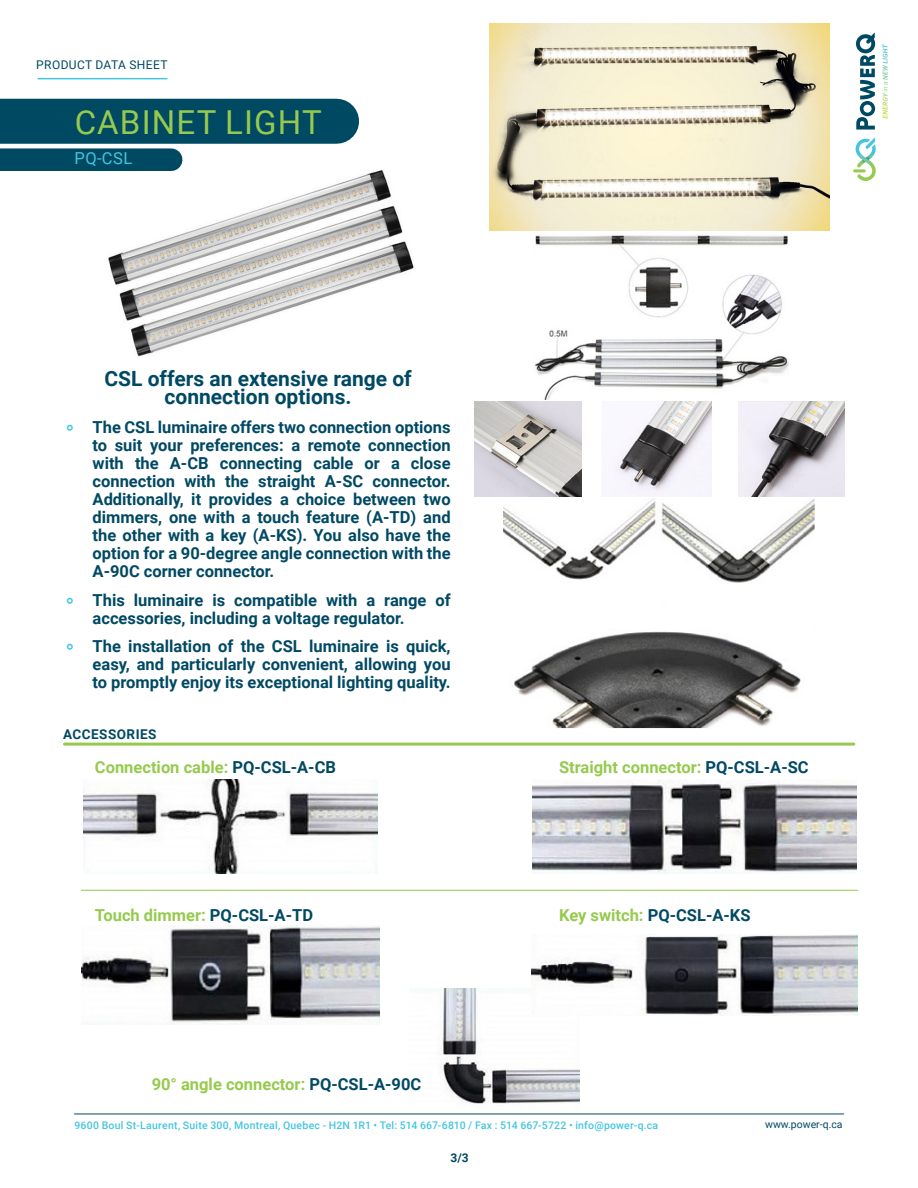
<style>
.page{position:relative;width:918px;height:1188px;background:#fff}
.page>*{position:absolute;margin:0;border:0;box-sizing:border-box;transform-origin:0 0}
.t1{font:33px "Roboto";letter-spacing:.035em;color:#96ca4e}
.t2{font:700 21px/18px "Roboto";color:#004963;text-align:center}
.t3{font:700 16.5px/18px "Roboto";color:#004963;text-align:justify}
.t4{font:700 16.5px "Roboto";color:#96ca4e}
.t5{font:16.5px "Roboto";color:#44c5e0}
.t6{font:700 13.5px "Roboto";letter-spacing:.035em;color:#004963}
.t7{font:12px "Roboto";letter-spacing:.035em;color:#004963}
.t8{font:700 12px "Roboto";color:#004963}
.t9{font:500 10.5px "Roboto";letter-spacing:.02em;color:#44c5e0}
.t10{font:10.5px "Roboto";color:#004963}
.s1{font-weight:400;font-size:24px;color:#44c5e0}
.s2{color:#004963}
.s3{color:#96ca4e}
</style>
<div class="page">
<svg style="left:856px;top:32px;width:19px;height:98px"></svg>
<svg style="left:853px;top:137px;width:23px;height:44px"></svg>
<svg style="left:883px;top:44px;width:5px;height:62px"></svg>
<hr style="left:38px;top:78px;width:129px;height:1px;background:#44c5e0">
<hr style="left:74px;top:1114px;width:770px;height:1px;background:#004963">
<hr style="left:64px;top:743px;width:790px;height:3px;background:#96ca4e">
<img style="left:108px;top:170px;width:306px;height:187px">
<img style="left:490px;top:24px;width:340px;height:207px">
<img style="left:504px;top:499px;width:311px;height:229px">
<img style="left:84px;top:779px;width:293px;height:95px">
<img style="left:81px;top:925px;width:299px;height:99px">
<img style="left:532px;top:781px;width:325px;height:93px">
<img style="left:430px;top:989px;width:149px;height:115px">
<div style="left:0;top:148px;width:171px;height:23px;background:#004963"></div>
<img style="left:531px;top:235px;width:258px;height:167px">
<img style="left:475px;top:402px;width:107px;height:94px">
<img style="left:615px;top:402px;width:96px;height:94px">
<img style="left:738px;top:402px;width:107px;height:94px">
<img style="left:531px;top:934px;width:326px;height:81px">
<hr style="left:81px;top:890px;width:777px;height:1px;background:#96ca4e">
<div style="left:0;top:99px;width:337px;height:45px;background:#004963"></div>
<p class="t7" style="left:36px;top:56px;width:133px">PRODUCT DATA SHEET</p>
<h1 class="t1" style="left:75px;top:99px;width:249px">CABINET LIGHT</h1>
<p class="t5" style="left:74px;top:146px;width:60px">PQ-CSL</p>
<p class="t2" style="left:105px;top:369px;width:309px">CSL offers an extensive range of connection options.</p>
<p class="t3" style="left:93px;top:418px;width:360px;text-indent:-27px"><span class="s1">°</span> The CSL luminaire offers two connection options to suit your preferences: a remote connection with the A-CB connecting cable or a close connection with the straight A-SC connector.<br>Additionally, it provides a choice between two dimmers, one with a touch feature (A-TD) and the other with a key (A-KS). You also have the option for a 90-degree angle connection with the A-90C corner connector.</p>
<p class="t3" style="left:93px;top:590px;width:360px;text-indent:-27px"><span class="s1">°</span> This luminaire is compatible with a range of accessories, including a voltage regulator.</p>
<p class="t3" style="left:93px;top:637px;width:360px;text-indent:-27px"><span class="s1">°</span> The installation of the CSL luminaire is quick, easy, and particularly convenient, allowing you to promptly enjoy its exceptional lighting quality.</p>
<p class="t6" style="left:63px;top:724px;width:95px">ACCESSORIES</p>
<p class="t4" style="left:95px;top:755px;width:243px">Connection cable: <span class="s2">PQ-CSL-A-CB</span></p>
<p class="t4" style="left:95px;top:904px;width:220px">Touch dimmer: <span class="s2">PQ-CSL-A-TD</span></p>
<p class="t4" style="left:152px;top:1073px;width:271px">90° angle connector: <span class="s2">PQ-CSL-A-90C</span></p>
<p class="t4" style="left:559px;top:755px;width:251px">Straight connector: <span class="s2">PQ-CSL-A-SC</span></p>
<p class="t3" style="left:559px;top:906px;width:193px"><span class="s3">Key switch:</span> PQ-CSL-A-KS</p>
<p class="t9" style="left:74px;top:1118px;width:585px">9600 Boul St-Laurent, Suite 300, Montreal, Quebec - H2N 1R1 • Tel: 514 667-6810 / Fax : 514 667-5722 • info@power-q.ca</p>
<p class="t10" style="left:765px;top:1117px;width:79px">www.power-q.ca</p>
<p class="t8" style="left:451px;top:1150px;width:20px">3/3</p>
</div>
